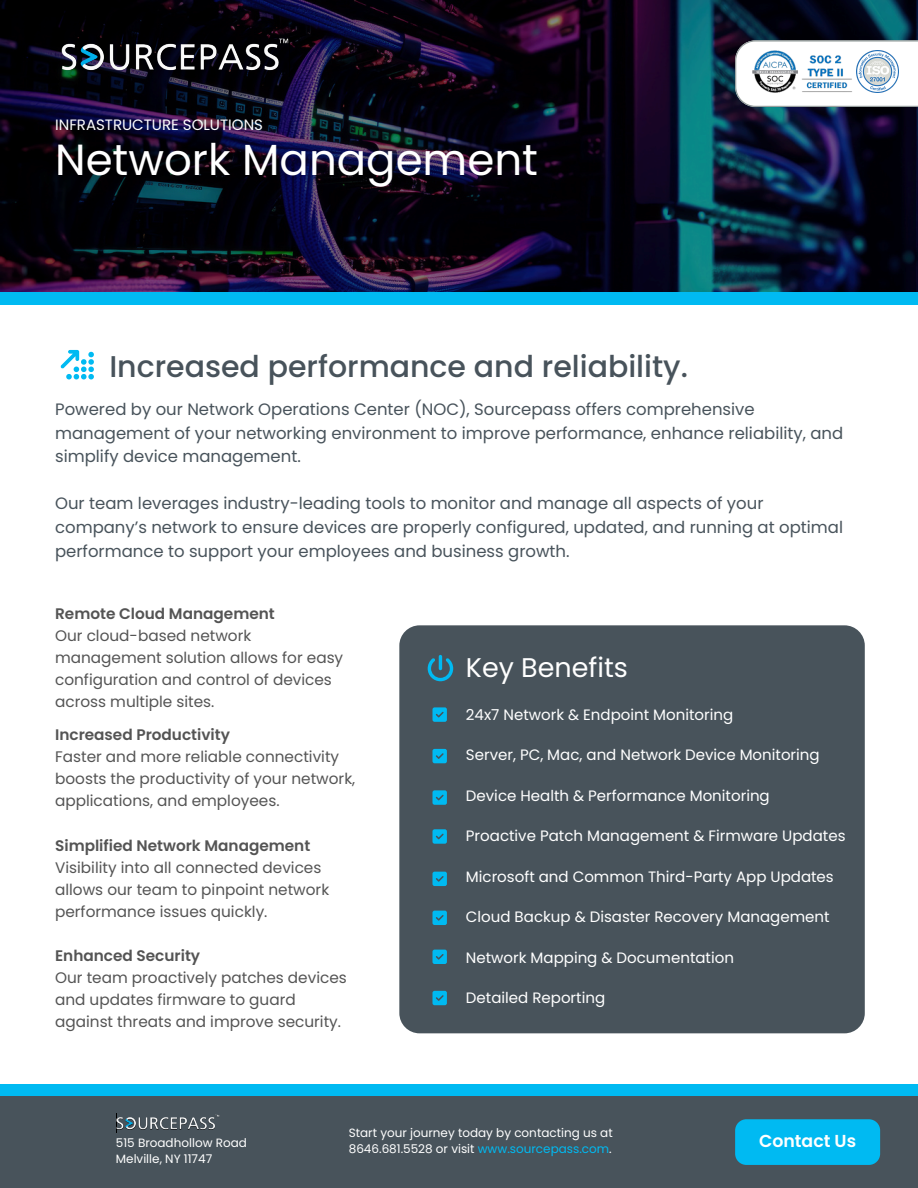
<style>
.page{position:relative;width:918px;height:1188px;background:#fff}
.page>*{position:absolute;margin:0;border:0;box-sizing:border-box;transform-origin:0 0}
.t1{font:43.5px "Poppins";color:#fff}
.t2{font:500 30px "Poppins";color:#48535b}
.t3{font:27px "Poppins";color:#fff}
.t4{font:600 17.25px "Poppins";color:#fff}
.t5{font:16.5px/23.7px "Poppins";color:#48535b}
.t6{font:15.3px/22px "Poppins";color:#545454}
.t7{font:600 15.3px "Poppins";color:#545454}
.t8{font:15px "Poppins";color:#fff}
.t9{font:12px "Poppins";color:#fff}
.s1{color:#00baf2}
</style>
<div class="page">
<div style="left:0;top:291px;width:918px;height:14px;background:#00baf2"></div>
<img style="left:0;top:0;width:916px;height:291px">
<svg style="left:735px;top:40px;width:183px;height:67px"></svg>
<img style="left:857px;top:51px;width:41px;height:41px">
<img style="left:752px;top:49px;width:101px;height:45px">
<div style="left:0;top:1084px;width:918px;height:12px;background:#00baf2"></div>
<div style="left:0;top:1096px;width:918px;height:92px;background:#48535b"></div>
<div style="left:399px;top:625px;width:466px;height:408px;background:#48535b;border-radius:20px"></div>
<svg style="left:432px;top:707px;width:15px;height:15px"></svg>
<svg style="left:432px;top:749px;width:15px;height:14px"></svg>
<svg style="left:432px;top:790px;width:15px;height:15px"></svg>
<svg style="left:432px;top:829px;width:15px;height:15px"></svg>
<svg style="left:432px;top:872px;width:15px;height:14px"></svg>
<svg style="left:432px;top:911px;width:15px;height:14px"></svg>
<svg style="left:432px;top:950px;width:15px;height:14px"></svg>
<svg style="left:432px;top:991px;width:15px;height:14px"></svg>
<svg style="left:61px;top:350px;width:33px;height:29px"></svg>
<div style="left:735px;top:1119px;width:145px;height:46px;background:#00baf2;border-radius:11px"></div>
<svg style="left:428px;top:655px;width:25px;height:26px"></svg>
<img style="left:60px;top:35px;width:229px;height:42px">
<img style="left:117px;top:1114px;width:103px;height:16px">
<p class="t8" style="left:55px;top:115px;width:209px">INFRASTRUCTURE SOLUTIONS</p>
<p class="t1" style="left:55px;top:129px;width:484px">Network Management</p>
<p class="t2" style="left:109px;top:346px;width:580px">Increased performance and reliability.</p>
<h3 class="t5" style="left:55px;top:397px;width:790px">Powered by our Network Operations Center (NOC), Sourcepass offers comprehensive management of your networking environment to improve performance, enhance reliability, and simplify device management.</h3>
<p class="t5" style="left:55px;top:492px;width:790px">Our team leverages industry-leading tools to monitor and manage all aspects of your company’s network to ensure devices are properly configured, updated, and running at optimal performance to support your employees and business growth.</p>
<h6 class="t7" style="left:55px;top:603px;width:221px">Remote Cloud Management</h6>
<h1 class="t6" style="left:55px;top:624px;width:290px">Our cloud-based network management solution allows for easy configuration and control of devices across multiple sites.</h1>
<p class="t7" style="left:55px;top:724px;width:176px">Increased Productivity</p>
<h2 class="t6" style="left:55px;top:746px;width:302px">Faster and more reliable connectivity boosts the productivity of your network, applications, and employees.</h2>
<h5 class="t7" style="left:55px;top:835px;width:257px">Simplified Network Management</h5>
<h5 class="t6" style="left:55px;top:856px;width:276px">Visibility into all connected devices allows our team to pinpoint network performance issues quickly.</h5>
<p class="t7" style="left:55px;top:945px;width:147px">Enhanced Security</p>
<p class="t6" style="left:55px;top:967px;width:293px">Our team proactively patches devices and updates firmware to guard against threats and improve security.</p>
<p class="t3" style="left:466px;top:649px;width:163px">Key Benefits</p>
<p class="t8" style="left:466px;top:704px;width:269px">24x7 Network &amp; Endpoint Monitoring</p>
<p class="t8" style="left:466px;top:744px;width:355px">Server, PC, Mac, and Network Device Monitoring</p>
<p class="t8" style="left:466px;top:785px;width:305px">Device Health &amp; Performance Monitoring</p>
<p class="t8" style="left:466px;top:825px;width:381px">Proactive Patch Management &amp; Firmware Updates</p>
<p class="t8" style="left:466px;top:866px;width:369px">Microsoft and Common Third-Party App Updates</p>
<p class="t8" style="left:466px;top:906px;width:365px">Cloud Backup &amp; Disaster Recovery Management</p>
<p class="t8" style="left:466px;top:947px;width:270px">Network Mapping &amp; Documentation</p>
<p class="t8" style="left:466px;top:987px;width:141px">Detailed Reporting</p>
<p class="t9" style="left:116px;top:1134px;width:133px">515 Broadhollow Road</p>
<p class="t9" style="left:116px;top:1150px;width:98px">Melville, NY 11747</p>
<p class="t9" style="left:349px;top:1125px;width:265px">Start your journey today by contacting us at</p>
<p class="t9" style="left:349px;top:1141px;width:265px">8646.681.5528 or visit <span class="s1">www.sourcepass.com</span>.</p>
<p class="t4" style="left:759px;top:1129px;width:99px">Contact Us</p>
</div>
